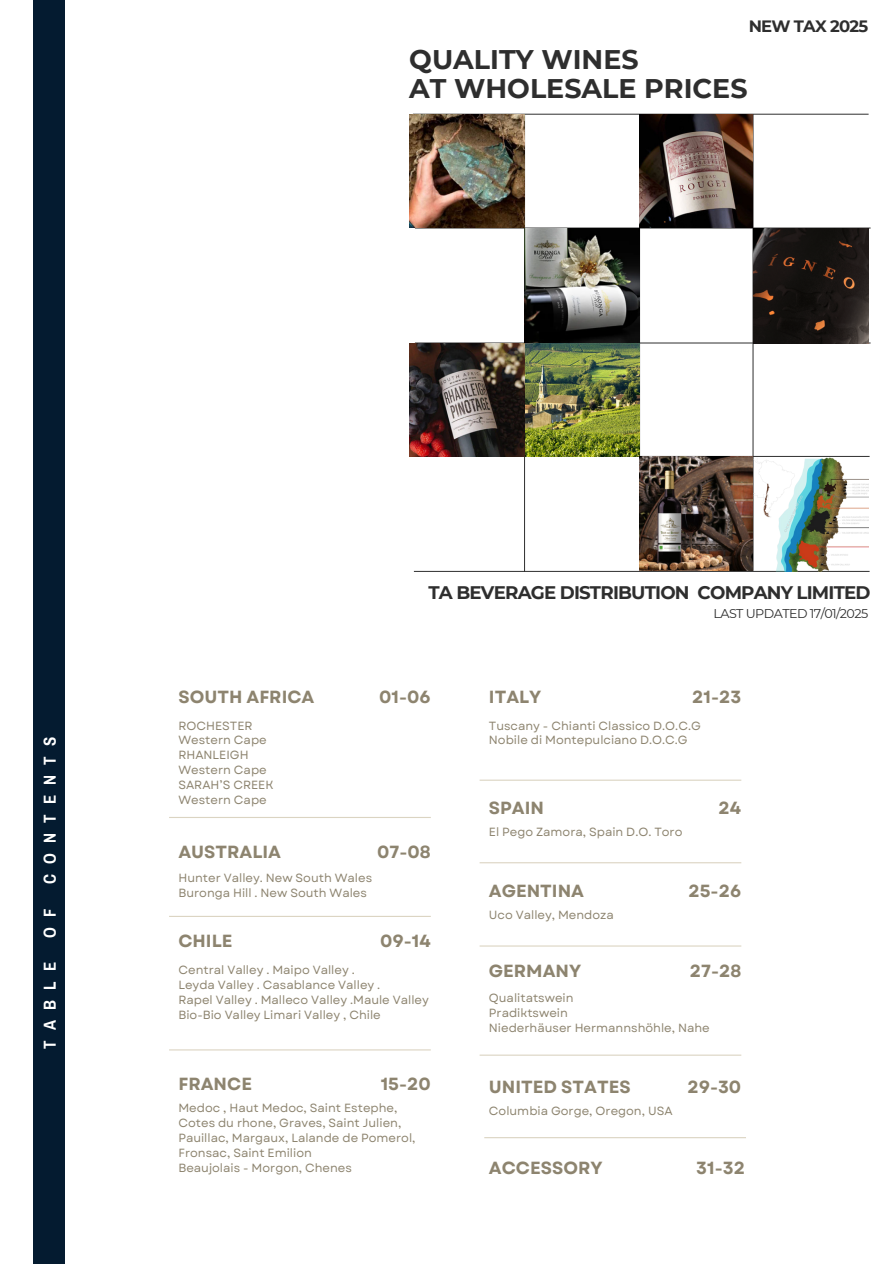
<style>
.page{position:relative;width:894px;height:1264px;background:#fff}
.page>*{position:absolute;margin:0;border:0;box-sizing:border-box;transform-origin:0 0}
.t1{font:700 26.85px/29.4px "Montserrat";color:#2e2e2e}
.t2{font:700 18.15px "Montserrat";letter-spacing:-.045em;color:#2e2e2e}
.t3{font:700 17.55px "Garet";color:#8d846f}
.t4{font:700 16.95px "Archivo Narrow";letter-spacing:.6em;color:#fff}
.t5{font:700 16.5px "Montserrat";letter-spacing:-.045em;color:#2e2e2e}
.t6{font:12.75px "Montserrat";letter-spacing:-.045em;color:#2e2e2e}
.t7{font:11.85px/14.9px "Garet";color:#8d846f}
</style>
<div class="page">
<hr style="left:415px;top:228px;width:455px;height:1px;background:#2e2e2e">
<hr style="left:524px;top:114px;width:1px;height:458px;background:#2e2e2e">
<hr style="left:414px;top:456px;width:455px;height:1px;background:#2e2e2e">
<hr style="left:752px;top:114px;width:1px;height:457px;background:#2e2e2e">
<hr style="left:415px;top:343px;width:455px;height:1px;background:#2e2e2e">
<hr style="left:639px;top:114px;width:1px;height:457px;background:#2e2e2e">
<hr style="left:414px;top:571px;width:455px;height:1px;background:#2e2e2e">
<hr style="left:413px;top:114px;width:455px;height:1px;background:#2e2e2e">
<img style="left:524px;top:228px;width:115px;height:229px">
<img style="left:753px;top:228px;width:114px;height:115px">
<img style="left:409px;top:115px;width:115px;height:112px">
<img style="left:639px;top:456px;width:228px;height:115px">
<img style="left:409px;top:343px;width:115px;height:114px">
<img style="left:639px;top:456px;width:113px;height:114px">
<img style="left:639px;top:115px;width:113px;height:112px">
<hr style="left:169px;top:817px;width:261px;height:1px;background:#dbd4c2">
<hr style="left:169px;top:915px;width:261px;height:2px;background:#dbd4c2">
<hr style="left:169px;top:1049px;width:261px;height:1px;background:#dbd4c2">
<div style="left:33px;top:0;width:31px;height:1263px;background:#041b30"></div>
<hr style="left:479px;top:779px;width:262px;height:1px;background:#dbd4c2">
<hr style="left:479px;top:862px;width:262px;height:1px;background:#dbd4c2">
<hr style="left:479px;top:1054px;width:262px;height:1px;background:#dbd4c2">
<hr style="left:479px;top:945px;width:262px;height:1px;background:#dbd4c2">
<hr style="left:484px;top:1137px;width:261px;height:1px;background:#dbd4c2">
<p class="t5" style="left:748px;top:16px;width:121px">NEW TAX 2025</p>
<h1 class="t1" style="left:409px;top:45px;width:339px">QUALITY WINES<br>AT WHOLESALE PRICES</h1>
<p class="t4" style="left:41px;top:884px;width:149px;rotate:-90deg">CONTENTS</p>
<p class="t4" style="left:41px;top:937px;width:31px;rotate:-90deg">O F</p>
<p class="t4" style="left:41px;top:1048px;width:88px;rotate:-90deg">TABLE</p>
<p class="t2" style="left:428px;top:581px;width:443px">TA BEVERAGE DISTRIBUTION COMPANY LIMITED</p>
<p class="t6" style="left:713px;top:605px;width:156px">LAST UPDATED 17/01/2025</p>
<p class="t3" style="left:178px;top:683px;width:137px">SOUTH AFRICA</p>
<p class="t3" style="left:379px;top:683px;width:53px">01-06</p>
<p class="t7" style="left:178px;top:718px;width:76px">ROCHESTER</p>
<p class="t7" style="left:178px;top:733px;width:90px">Western Cape</p>
<p class="t7" style="left:178px;top:747px;width:72px">RHANLEIGH</p>
<p class="t7" style="left:178px;top:762px;width:90px">Western Cape</p>
<p class="t7" style="left:178px;top:777px;width:97px">SARAH’S CREEK</p>
<p class="t7" style="left:178px;top:792px;width:90px">Western Cape</p>
<h2 class="t3" style="left:178px;top:839px;width:104px">AUSTRALIA</h2>
<h3 class="t3" style="left:377px;top:839px;width:55px">07-08</h3>
<p class="t7" style="left:178px;top:871px;width:195px">Hunter Valley. New South Wales</p>
<h2 class="t7" style="left:178px;top:885px;width:190px">Buronga Hill . New South Wales</h2>
<h2 class="t3" style="left:178px;top:928px;width:56px">CHILE</h2>
<p class="t3" style="left:380px;top:928px;width:52px">09-14</p>
<p class="t7" style="left:178px;top:962px;width:178px">Central Valley . Maipo Valley .</p>
<p class="t7" style="left:178px;top:977px;width:203px">Leyda Valley . Casablance Valley .</p>
<p class="t7" style="left:178px;top:992px;width:252px">Rapel Valley . Malleco Valley .Maule Valley<br>Bio-Bio Valley Limari Valley , Chile</p>
<p class="t3" style="left:178px;top:1071px;width:75px">FRANCE</p>
<p class="t3" style="left:380px;top:1071px;width:52px">15-20</p>
<p class="t7" style="left:178px;top:1100px;width:238px">Medoc , Haut Medoc, Saint Estephe, Cotes du rhone, Graves, Saint Julien, Pauillac, Margaux, Lalande de Pomerol, Fronsac, Saint Emilion</p>
<p class="t7" style="left:178px;top:1160px;width:175px">Beaujolais - Morgon, Chenes</p>
<p class="t3" style="left:489px;top:683px;width:54px">ITALY</p>
<p class="t3" style="left:692px;top:683px;width:51px">21-23</p>
<h2 class="t7" style="left:489px;top:718px;width:213px">Tuscany - Chianti Classico D.O.C.G</h2>
<p class="t7" style="left:489px;top:733px;width:200px">Nobile di Montepulciano D.O.C.G</p>
<p class="t3" style="left:489px;top:795px;width:57px">SPAIN</p>
<p class="t3" style="left:718px;top:795px;width:24px">24</p>
<h2 class="t7" style="left:489px;top:824px;width:195px">El Pego Zamora, Spain D.O. Toro</h2>
<h2 class="t3" style="left:489px;top:877px;width:97px">AGENTINA</h2>
<p class="t3" style="left:688px;top:877px;width:54px">25-26</p>
<p class="t7" style="left:489px;top:907px;width:126px">Uco Valley, Mendoza</p>
<p class="t3" style="left:489px;top:958px;width:94px">GERMANY</p>
<p class="t3" style="left:689px;top:958px;width:53px">27-28</p>
<p class="t7" style="left:489px;top:990px;width:86px">Qualitatswein</p>
<p class="t7" style="left:489px;top:1005px;width:80px">Pradiktswein</p>
<h2 class="t7" style="left:489px;top:1020px;width:222px">Niederhäuser Hermannshöhle, Nahe</h2>
<p class="t3" style="left:489px;top:1074px;width:143px">UNITED STATES</p>
<p class="t3" style="left:687px;top:1074px;width:55px">29-30</p>
<p class="t7" style="left:489px;top:1103px;width:185px">Columbia Gorge, Oregon, USA</p>
<p class="t3" style="left:489px;top:1155px;width:115px">ACCESSORY</p>
<p class="t3" style="left:696px;top:1155px;width:50px">31-32</p>
</div>
